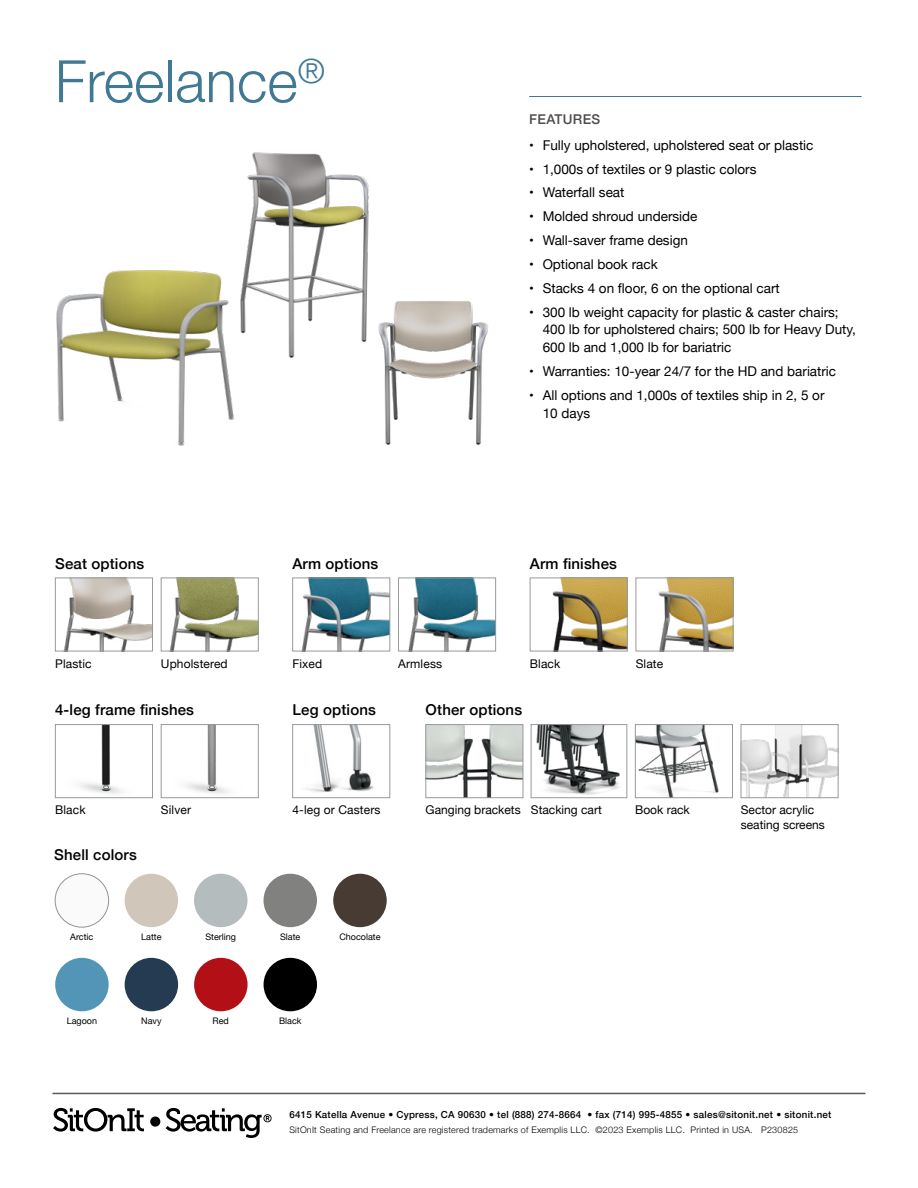
<style>
.page{position:relative;width:918px;height:1188px;background:#fff}
.page>*{position:absolute;margin:0;border:0;box-sizing:border-box;transform-origin:0 0}
.t1{font:300 58.5px "Helvetica Neue";color:#417994}
.t2{font:500 15px "Helvetica Neue";letter-spacing:.01em;color:#000}
.t3{font:13.5px/18px "Helvetica Neue";color:#000}
.t4{font:500 13.5px "Helvetica Neue";letter-spacing:.025em;color:#4d4d4f}
.t5{font:12px/14.4px "Helvetica Neue";color:#000}
.t6{font:500 9.75px "Helvetica Neue";letter-spacing:.025em;color:#000}
.t7{font:300 9px "Helvetica Neue";letter-spacing:.025em;color:#000}
.t8{font:9px "Helvetica Neue";color:#000}
</style>
<div class="page">
<img style="left:185px;top:726px;width:44px;height:68px">
<div style="left:161px;top:724px;width:98px;height:74px;border:1px solid #97999c"></div>
<hr style="left:52px;top:1093px;width:814px;height:1px;background:#58595b">
<svg style="left:53px;top:1108px;width:219px;height:30px"></svg>
<img style="left:247px;top:152px;width:122px;height:206px">
<img style="left:56px;top:245px;width:216px;height:201px">
<img style="left:359px;top:292px;width:130px;height:153px">
<hr style="left:529px;top:96px;width:333px;height:1px;background:#417994">
<img style="left:305px;top:726px;width:69px;height:66px">
<div style="left:292px;top:724px;width:98px;height:74px;border:1px solid #97999c"></div>
<img style="left:79px;top:726px;width:44px;height:68px">
<div style="left:55px;top:724px;width:98px;height:74px;border:1px solid #97999c"></div>
<img style="left:552px;top:580px;width:73px;height:69px">
<div style="left:530px;top:578px;width:97px;height:73px;border:1px solid #97999c"></div>
<img style="left:658px;top:580px;width:73px;height:69px">
<div style="left:636px;top:578px;width:97px;height:73px;border:1px solid #97999c"></div>
<img style="left:170px;top:580px;width:87px;height:69px">
<div style="left:161px;top:578px;width:98px;height:73px;border:1px solid #97999c"></div>
<img style="left:64px;top:580px;width:87px;height:69px">
<div style="left:55px;top:578px;width:98px;height:73px;border:1px solid #97999c"></div>
<div style="left:194px;top:958px;width:54px;height:53px;background:#b30f17;border-radius:50%"></div>
<div style="left:125px;top:958px;width:53px;height:53px;background:#243b52;border-radius:50%"></div>
<div style="left:264px;top:958px;width:53px;height:53px;background:#000;border-radius:50%"></div>
<div style="left:55px;top:958px;width:54px;height:53px;background:#5295b6;border-radius:50%"></div>
<div style="left:194px;top:874px;width:54px;height:53px;background:#b4bcbd;border-radius:50%"></div>
<div style="left:125px;top:874px;width:53px;height:53px;background:#d0c6ba;border-radius:50%"></div>
<div style="left:264px;top:874px;width:53px;height:53px;background:#818180;border-radius:50%"></div>
<div style="left:333px;top:874px;width:54px;height:53px;background:#473b33;border-radius:50%"></div>
<div style="left:55px;top:874px;width:54px;height:53px;background:#fafafa;border-radius:50%"></div>
<div style="left:55px;top:874px;width:54px;height:53px;border:1px solid #939497;border-radius:50%"></div>
<img style="left:408px;top:580px;width:86px;height:69px">
<div style="left:398px;top:578px;width:98px;height:73px;border:1px solid #97999c"></div>
<img style="left:302px;top:580px;width:86px;height:69px">
<div style="left:292px;top:578px;width:98px;height:73px;border:1px solid #97999c"></div>
<img style="left:428px;top:726px;width:93px;height:70px">
<div style="left:426px;top:724px;width:97px;height:74px;border:1px solid #97999c"></div>
<img style="left:637px;top:726px;width:82px;height:70px">
<div style="left:635px;top:724px;width:98px;height:74px;border:1px solid #97999c"></div>
<img style="left:743px;top:726px;width:93px;height:70px">
<div style="left:741px;top:724px;width:97px;height:74px;border:1px solid #97999c"></div>
<img style="left:536px;top:726px;width:84px;height:69px">
<div style="left:531px;top:724px;width:96px;height:74px;border:1px solid #97999c"></div>
<h1 class="t1" style="left:55px;top:34px;width:272px">Freelance<sup>®</sup></h1>
<p class="t4" style="left:529px;top:108px;width:73px">FEATURES</p>
<p class="t3" style="left:529px;top:137px;width:286px">• Fully upholstered, upholstered seat or plastic</p>
<p class="t3" style="left:529px;top:161px;width:229px">• 1,000s of textiles or 9 plastic colors</p>
<p class="t3" style="left:529px;top:184px;width:97px">• Waterfall seat</p>
<p class="t3" style="left:529px;top:208px;width:170px">• Molded shroud underside</p>
<p class="t3" style="left:529px;top:232px;width:160px">• Wall-saver frame design</p>
<p class="t3" style="left:529px;top:256px;width:130px">• Optional book rack</p>
<p class="t3" style="left:529px;top:280px;width:252px">• Stacks 4 on floor, 6 on the optional cart</p>
<p class="t3" style="left:543px;top:303px;width:315px;text-indent:-14px">• 300 lb weight capacity for plastic &amp; caster chairs;<br>400 lb for upholstered chairs; 500 lb for Heavy Duty,<br>600 lb and 1,000 lb for bariatric</p>
<p class="t3" style="left:529px;top:363px;width:309px">• Warranties: 10-year 24/7 for the HD and bariatric</p>
<p class="t3" style="left:543px;top:387px;width:283px;text-indent:-14px">• All options and 1,000s of textiles ship in 2, 5 or<br>10 days</p>
<p class="t2" style="left:55px;top:552px;width:91px">Seat options</p>
<p class="t2" style="left:292px;top:552px;width:87px">Arm options</p>
<p class="t2" style="left:530px;top:552px;width:89px">Arm finishes</p>
<p class="t5" style="left:55px;top:657px;width:38px">Plastic</p>
<p class="t5" style="left:161px;top:657px;width:68px">Upholstered</p>
<p class="t2" style="left:55px;top:698px;width:140px">4-leg frame finishes</p>
<p class="t5" style="left:292px;top:658px;width:31px">Fixed</p>
<p class="t5" style="left:398px;top:658px;width:45px">Armless</p>
<p class="t2" style="left:426px;top:698px;width:98px">Other options</p>
<p class="t2" style="left:292px;top:698px;width:85px">Leg options</p>
<p class="t5" style="left:530px;top:658px;width:32px">Black</p>
<p class="t5" style="left:636px;top:658px;width:29px">Slate</p>
<p class="t5" style="left:55px;top:803px;width:32px">Black</p>
<p class="t5" style="left:161px;top:803px;width:32px">Silver</p>
<p class="t2" style="left:54px;top:843px;width:84px">Shell colors</p>
<p class="t5" style="left:292px;top:803px;width:90px">4-leg or Casters</p>
<p class="t8" style="left:70px;top:931px;width:25px">Arctic</p>
<p class="t8" style="left:141px;top:931px;width:22px">Latte</p>
<p class="t8" style="left:205px;top:931px;width:32px">Sterling</p>
<p class="t8" style="left:280px;top:931px;width:22px">Slate</p>
<p class="t8" style="left:339px;top:931px;width:43px">Chocolate</p>
<p class="t8" style="left:67px;top:1015px;width:32px">Lagoon</p>
<p class="t8" style="left:141px;top:1015px;width:22px">Navy</p>
<p class="t8" style="left:213px;top:1015px;width:18px">Red</p>
<p class="t8" style="left:279px;top:1015px;width:24px">Black</p>
<p class="t5" style="left:426px;top:803px;width:97px">Ganging brackets</p>
<p class="t5" style="left:635px;top:803px;width:56px">Book rack</p>
<p class="t5" style="left:741px;top:803px;width:86px">Sector acrylic seating screens</p>
<p class="t5" style="left:531px;top:803px;width:72px">Stacking cart</p>
<p class="t6" style="left:289px;top:1107px;width:544px">6415 Katella Avenue • Cypress, CA 90630 • tel (888) 274-8664 • fax (714) 995-4855 • sales@sitonit.net • sitonit.net</p>
<p class="t7" style="left:289px;top:1122px;width:510px">SitOnIt Seating and Freelance are registered trademarks of Exemplis LLC. ©2023 Exemplis LLC. Printed in USA. P230825</p>
</div>
